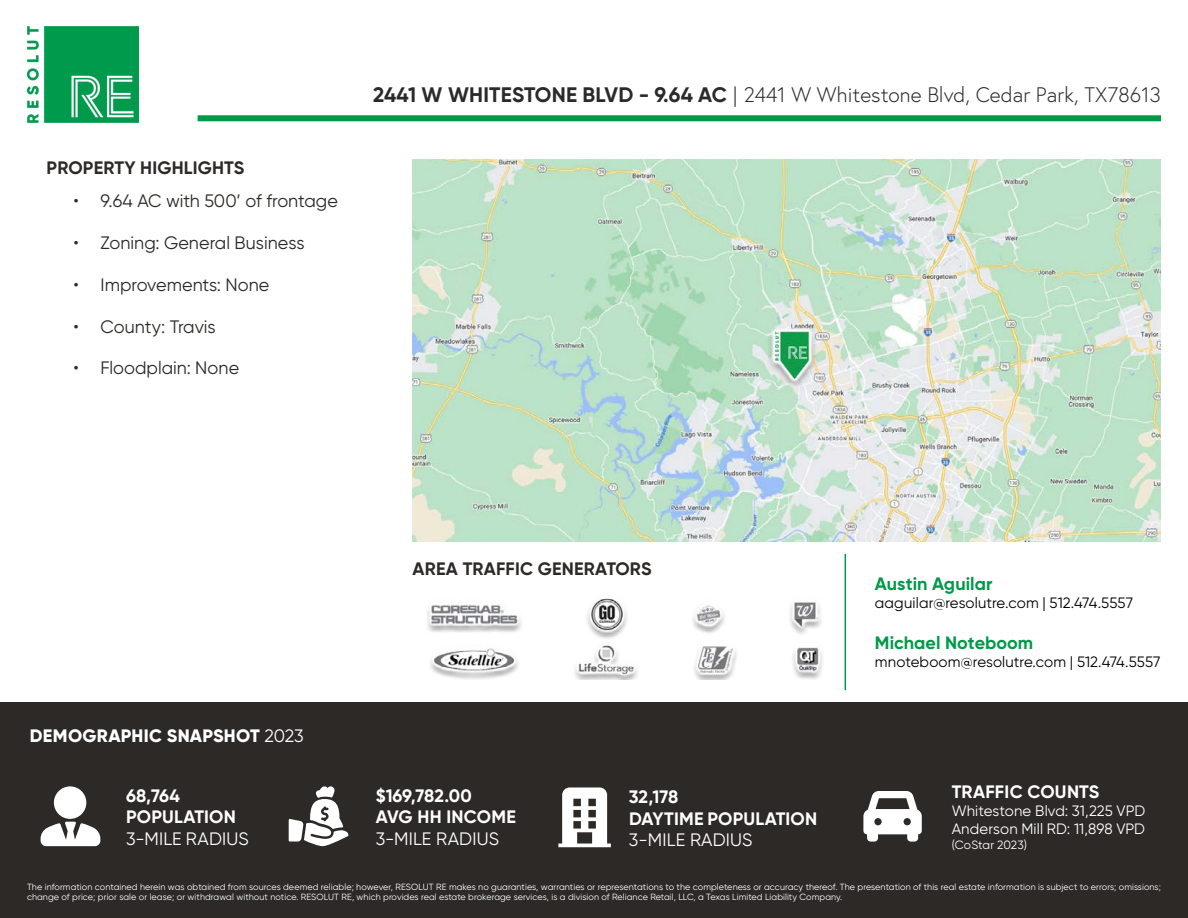
<style>
.page{position:relative;width:1188px;height:918px;background:#fff}
.page>*{position:absolute;margin:0;border:0;box-sizing:border-box;transform-origin:0 0}
.t1{font:300 21px "Europa";color:#2c2926}
.t2{font:18px "Gilroy";color:#2c2926}
.t3{font:700 18px/21.6px "Gilroy";letter-spacing:.01em;color:#fff}
.t4{font:700 18px "Gilroy";letter-spacing:.01em;color:#2c2926}
.t5{font:18px "Gilroy";letter-spacing:.01em;color:#fff}
.t6{font:700 18px "Gilroy";letter-spacing:.005em;color:#019a49}
.t7{font:800 18px "Gilroy";letter-spacing:.015em;color:#fff}
.t8{font:15px "Gilroy";letter-spacing:.005em;color:#000}
.t9{font:15px/18px "Gilroy";letter-spacing:.005em;color:#fff}
.t10{font:12px "Gilroy";letter-spacing:.005em;color:#fff}
.t11{font:9px/10.5px "Gilroy";letter-spacing:.01em;color:#fff}
.s1{font-family:"Gilroy";font-weight:700}
.s2{font-weight:400}
</style>
<div class="page">
<img style="left:413px;top:160px;width:748px;height:382px">
<img style="left:427px;top:598px;width:396px;height:82px">
<hr style="left:845px;top:554px;width:1px;height:136px;background:#019a49">
<div style="left:0;top:702px;width:1188px;height:216px;background:#2c2926"></div>
<img style="left:27px;top:27px;width:112px;height:95px">
<div style="left:198px;top:115px;width:963px;height:6px;background:#019a49"></div>
<div style="left:54px;top:786px;width:32px;height:33px;background:#fff;border-radius:50%"></div>
<svg style="left:41px;top:822px;width:59px;height:24px"></svg>
<svg style="left:289px;top:786px;width:59px;height:60px"></svg>
<svg style="left:863px;top:791px;width:59px;height:51px"></svg>
<svg style="left:558px;top:787px;width:53px;height:60px"></svg>
<h2 class="t4" style="left:47px;top:156px;width:199px">PROPERTY HIGHLIGHTS</h2>
<h2 class="t2" style="left:74px;top:190px;width:266px">• 9.64 AC with 500’ of frontage</h2>
<h2 class="t2" style="left:74px;top:232px;width:233px">• Zoning: General Business</h2>
<h2 class="t2" style="left:74px;top:273px;width:197px">• Improvements: None</h2>
<h2 class="t2" style="left:74px;top:315px;width:144px">• County: Travis</h2>
<h2 class="t2" style="left:74px;top:357px;width:167px">• Floodplain: None</h2>
<h1 class="t1" style="left:373px;top:81px;width:789px"><span class="s1">2441 W WHITESTONE BLVD - 9.64 AC</span> | 2441 W Whitestone Blvd, Cedar Park, TX78613</h1>
<h2 class="t7" style="left:30px;top:724px;width:275px">DEMOGRAPHIC SNAPSHOT <span class="s2">2023</span></h2>
<h2 class="t3" style="left:126px;top:785px;width:111px">68,764<br>POPULATION</h2>
<h2 class="t5" style="left:126px;top:828px;width:124px">3-MILE RADIUS</h2>
<h2 class="t4" style="left:413px;top:558px;width:240px">AREA TRAFFIC GENERATORS</h2>
<h2 class="t3" style="left:376px;top:785px;width:142px">$169,782.00<br>AVG HH INCOME</h2>
<h2 class="t5" style="left:376px;top:828px;width:125px">3-MILE RADIUS</h2>
<h2 class="t3" style="left:629px;top:786px;width:190px">32,178<br>DAYTIME POPULATION</h2>
<h2 class="t5" style="left:629px;top:829px;width:125px">3-MILE RADIUS</h2>
<h2 class="t6" style="left:875px;top:572px;width:119px">Austin Aguilar</h2>
<h3 class="t8" style="left:875px;top:593px;width:260px">aaguilar@resolutre.com | 512.474.5557</h3>
<h2 class="t6" style="left:875px;top:632px;width:160px">Michael Noteboom</h2>
<h3 class="t8" style="left:875px;top:653px;width:287px">mnoteboom@resolutre.com | 512.474.5557</h3>
<h2 class="t3" style="left:952px;top:781px;width:149px">TRAFFIC COUNTS</h2>
<h3 class="t9" style="left:952px;top:802px;width:195px">Whitestone Blvd: 31,225 VPD<br>Anderson Mill RD: 11,898 VPD</h3>
<h3 class="t10" style="left:952px;top:837px;width:77px">(CoStar 2023)</h3>
<p class="t11" style="left:27px;top:881px;width:1135px">The information contained herein was obtained from sources deemed reliable; however, RESOLUT RE makes no guaranties, warranties or representations to the completeness or accuracy thereof. The presentation of this real estate information is subject to errors; omissions; change of price; prior sale or lease; or withdrawal without notice. RESOLUT RE, which provides real estate brokerage services, is a division of Reliance Retail, LLC, a Texas Limited Liability Company.</p>
</div>
